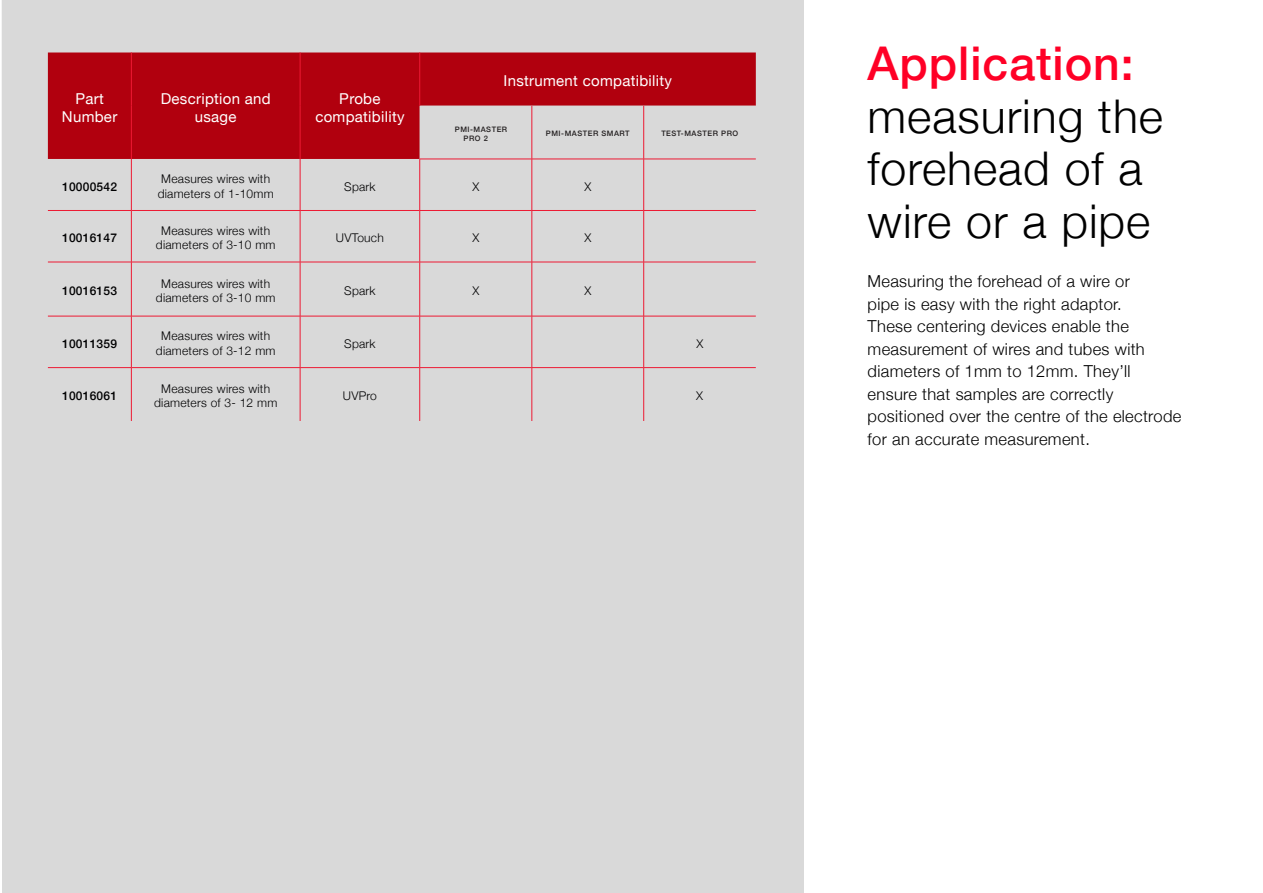
<style>
.page{position:relative;width:1263px;height:893px;background:#fff}
.page>*{position:absolute;margin:0;border:0;box-sizing:border-box;transform-origin:0 0}
.t1{font:300 46.5px/52.5px "Helvetica Neue";letter-spacing:.02em;color:#000}
.t2{font:300 16.5px/22.5px "Helvetica Neue";letter-spacing:.02em;color:#000}
.t3{font:15px/18px "Helvetica Neue";letter-spacing:.02em;color:#fff;text-align:center}
.t4{font:300 12px/14.4px "Helvetica Neue";letter-spacing:.02em;color:#000001;text-align:center}
.t5{font:500 12px "Helvetica Neue";letter-spacing:.02em;color:#000001}
.t6{font:500 7.5px/9px "Helvetica Neue";letter-spacing:.07em;color:#231f20}
.s1{font-weight:500;color:#ff0026}
</style>
<div class="page">
<div style="left:2px;top:0;width:802px;height:893px;background:#d9d9d9"></div>
<svg style="left:1px;top:0;width:755px;height:649px"></svg>
<div style="left:48px;top:53px;width:708px;height:106px;background:#b1000e"></div>
<svg style="left:420px;top:106px;width:336px;height:53px"></svg>
<hr style="left:131px;top:53px;width:1px;height:53px;background:#ed1a33">
<hr style="left:300px;top:53px;width:1px;height:53px;background:#ed1a33">
<hr style="left:131px;top:106px;width:1px;height:53px;background:#ed1a33">
<hr style="left:300px;top:106px;width:1px;height:53px;background:#ed1a33">
<hr style="left:419px;top:53px;width:1px;height:53px;background:#ed1a33">
<hr style="left:532px;top:106px;width:1px;height:53px;background:#ed1a33">
<hr style="left:643px;top:106px;width:1px;height:53px;background:#ed1a33">
<hr style="left:131px;top:159px;width:1px;height:51px;background:#ed1a33">
<hr style="left:300px;top:159px;width:1px;height:51px;background:#ed1a33">
<hr style="left:419px;top:159px;width:113px;height:1px;background:#ed1a33">
<hr style="left:419px;top:159px;width:1px;height:51px;background:#ed1a33">
<hr style="left:532px;top:159px;width:112px;height:1px;background:#ed1a33">
<hr style="left:532px;top:159px;width:1px;height:51px;background:#ed1a33">
<hr style="left:644px;top:159px;width:112px;height:1px;background:#ed1a33">
<hr style="left:643px;top:159px;width:1px;height:51px;background:#ed1a33">
<hr style="left:48px;top:210px;width:83px;height:1px;background:#ed1a33">
<hr style="left:131px;top:210px;width:169px;height:1px;background:#ed1a33">
<hr style="left:131px;top:211px;width:1px;height:51px;background:#ed1a33">
<hr style="left:300px;top:210px;width:120px;height:1px;background:#ed1a33">
<hr style="left:300px;top:211px;width:1px;height:51px;background:#ed1a33">
<hr style="left:420px;top:210px;width:112px;height:1px;background:#ed1a33">
<hr style="left:419px;top:211px;width:1px;height:51px;background:#ed1a33">
<hr style="left:532px;top:210px;width:112px;height:1px;background:#ed1a33">
<hr style="left:532px;top:211px;width:1px;height:51px;background:#ed1a33">
<hr style="left:644px;top:210px;width:112px;height:1px;background:#ed1a33">
<hr style="left:643px;top:211px;width:1px;height:51px;background:#ed1a33">
<hr style="left:48px;top:262px;width:83px;height:1px;background:#ed1a33">
<hr style="left:131px;top:262px;width:169px;height:1px;background:#ed1a33">
<hr style="left:131px;top:262px;width:1px;height:54px;background:#ed1a33">
<hr style="left:300px;top:262px;width:120px;height:1px;background:#ed1a33">
<hr style="left:300px;top:262px;width:1px;height:54px;background:#ed1a33">
<hr style="left:420px;top:262px;width:112px;height:1px;background:#ed1a33">
<hr style="left:419px;top:262px;width:1px;height:54px;background:#ed1a33">
<hr style="left:532px;top:262px;width:112px;height:1px;background:#ed1a33">
<hr style="left:532px;top:262px;width:1px;height:54px;background:#ed1a33">
<hr style="left:644px;top:262px;width:112px;height:1px;background:#ed1a33">
<hr style="left:643px;top:262px;width:1px;height:54px;background:#ed1a33">
<hr style="left:48px;top:316px;width:83px;height:1px;background:#ed1a33">
<hr style="left:131px;top:316px;width:169px;height:1px;background:#ed1a33">
<hr style="left:131px;top:316px;width:1px;height:51px;background:#ed1a33">
<hr style="left:300px;top:316px;width:120px;height:1px;background:#ed1a33">
<hr style="left:300px;top:316px;width:1px;height:51px;background:#ed1a33">
<hr style="left:420px;top:316px;width:112px;height:1px;background:#ed1a33">
<hr style="left:419px;top:316px;width:1px;height:51px;background:#ed1a33">
<hr style="left:532px;top:316px;width:112px;height:1px;background:#ed1a33">
<hr style="left:532px;top:316px;width:1px;height:51px;background:#ed1a33">
<hr style="left:644px;top:316px;width:112px;height:1px;background:#ed1a33">
<hr style="left:643px;top:316px;width:1px;height:51px;background:#ed1a33">
<hr style="left:48px;top:367px;width:83px;height:1px;background:#ed1a33">
<hr style="left:131px;top:367px;width:169px;height:1px;background:#ed1a33">
<hr style="left:131px;top:368px;width:1px;height:53px;background:#ed1a33">
<hr style="left:300px;top:367px;width:120px;height:1px;background:#ed1a33">
<hr style="left:300px;top:368px;width:1px;height:53px;background:#ed1a33">
<hr style="left:420px;top:367px;width:112px;height:1px;background:#ed1a33">
<hr style="left:419px;top:368px;width:1px;height:53px;background:#ed1a33">
<hr style="left:532px;top:367px;width:112px;height:1px;background:#ed1a33">
<hr style="left:532px;top:368px;width:1px;height:53px;background:#ed1a33">
<hr style="left:644px;top:367px;width:112px;height:1px;background:#ed1a33">
<hr style="left:643px;top:368px;width:1px;height:53px;background:#ed1a33">
<p class="t3" style="left:62px;top:90px;width:57px">Part<br>Number</p>
<p class="t3" style="left:161px;top:90px;width:112px">Description and usage</p>
<p class="t3" style="left:315px;top:90px;width:91px">Probe compatibility</p>
<p class="t3" style="left:504px;top:73px;width:170px">Instrument compatibility</p>
<p class="t6" style="left:464px;top:124px;width:45px;text-indent:-9px">PMI-MASTER<br>PRO 2</p>
<p class="t6" style="left:546px;top:128px;width:85px">PMI-MASTER SMART</p>
<p class="t6" style="left:661px;top:128px;width:78px">TEST-MASTER PRO</p>
<p class="t5" style="left:62px;top:177px;width:57px">10000542</p>
<p class="t4" style="left:158px;top:171px;width:118px">Measures wires with diameters of 1-10mm</p>
<p class="t4" style="left:344px;top:178px;width:33px">Spark</p>
<p class="t4" style="left:472px;top:178px;width:8px">X</p>
<p class="t4" style="left:584px;top:178px;width:8px">X</p>
<p class="t5" style="left:62px;top:228px;width:57px">10016147</p>
<p class="t4" style="left:156px;top:222px;width:121px">Measures wires with diameters of 3-10 mm</p>
<p class="t4" style="left:336px;top:230px;width:49px">UVTouch</p>
<p class="t4" style="left:472px;top:230px;width:8px">X</p>
<p class="t4" style="left:584px;top:230px;width:8px">X</p>
<p class="t5" style="left:62px;top:281px;width:57px">10016153</p>
<p class="t4" style="left:156px;top:275px;width:121px">Measures wires with diameters of 3-10 mm</p>
<p class="t4" style="left:344px;top:282px;width:33px">Spark</p>
<p class="t4" style="left:472px;top:282px;width:8px">X</p>
<p class="t4" style="left:584px;top:282px;width:8px">X</p>
<p class="t5" style="left:62px;top:334px;width:57px">10011359</p>
<p class="t4" style="left:156px;top:328px;width:121px">Measures wires with diameters of 3-12 mm</p>
<p class="t4" style="left:344px;top:335px;width:33px">Spark</p>
<p class="t4" style="left:696px;top:335px;width:8px">X</p>
<p class="t5" style="left:62px;top:386px;width:57px">10016061</p>
<p class="t4" style="left:154px;top:381px;width:125px">Measures wires with diameters of 3- 12 mm</p>
<p class="t4" style="left:343px;top:388px;width:36px">UVPro</p>
<p class="t4" style="left:696px;top:388px;width:8px">X</p>
<p class="t1" style="left:868px;top:34px;width:297px"><span class="s1">Application: </span>measuring the forehead of a wire or a pipe</p>
<p class="t2" style="left:868px;top:269px;width:315px">Measuring the forehead of a wire or<br>pipe is easy with the right adaptor.<br>These centering devices enable the measurement of wires and tubes with diameters of 1mm to 12mm. They’ll ensure that samples are correctly positioned over the centre of the electrode for an accurate measurement.</p>
</div>
